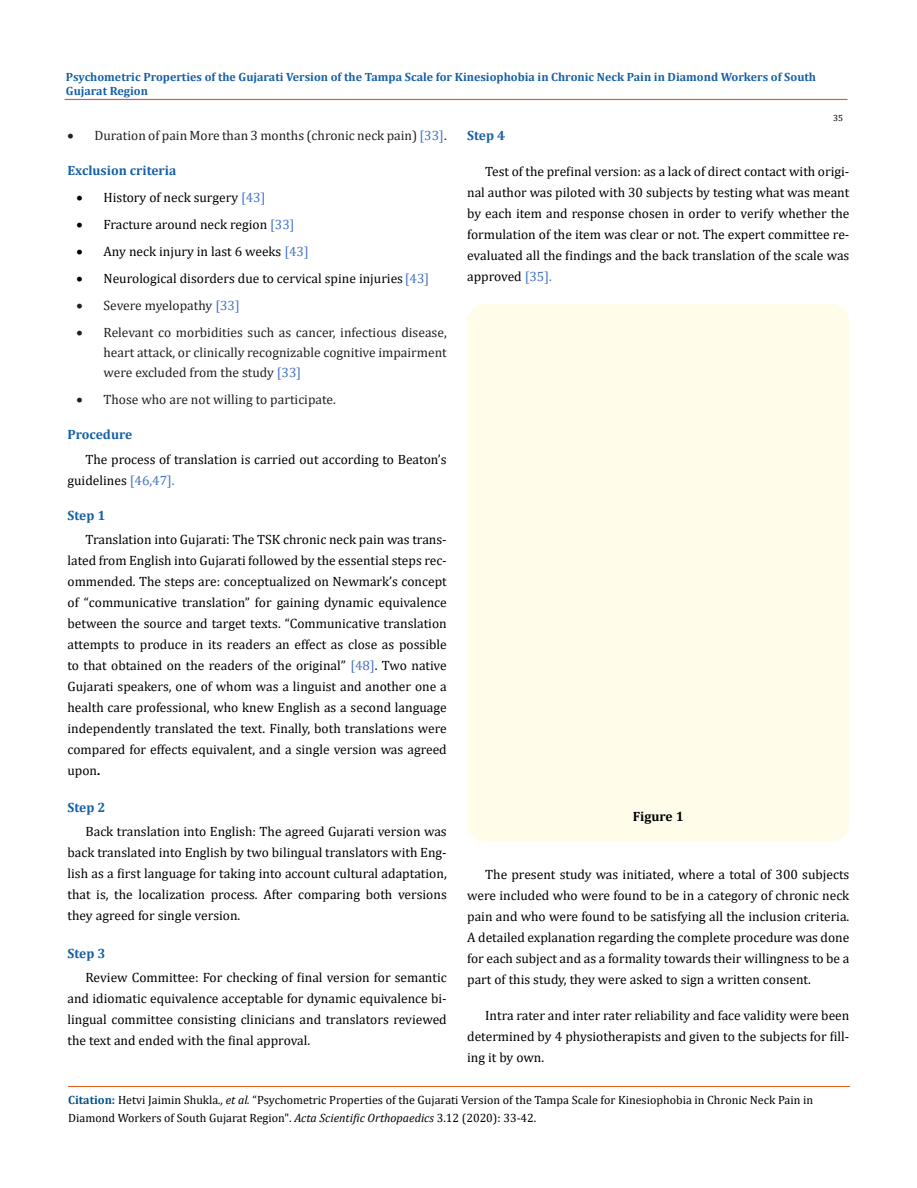
<style>
.page{position:relative;width:917px;height:1188px;background:#fff}
.page>*{position:absolute;margin:0;border:0;box-sizing:border-box;transform-origin:0 0}
.t1{font:13.5px/21px "Cambria";color:#000;text-align:justify}
.t2{font:13.5px/20.2px "Cambria";color:#231f20;text-align:justify}
.t3{font:700 13.5px "Cambria";color:#1560a6}
.t4{font:700 13.5px "Cambria";color:#000}
.t5{font:12px/18px "Cambria";color:#000}
.t6{font:700 12px/13.5px "Cambria";color:#1560a6}
.t7{font:9px "Cambria";color:#000}
.s1{color:#4472c4}
.s2{font-weight:700}
.s3{font-weight:700;color:#035089}
.s4{font-style:italic}
</style>
<div class="page">
<div style="left:65px;top:99px;width:782px;height:1px;border:1px solid #e05d1a"></div>
<div style="left:467px;top:304px;width:382px;height:538px;background:#fffde9;border-radius:18px"></div>
<hr style="left:68px;top:1086px;width:782px;height:1px;background:#e05d1a">
<p class="t6" style="left:66px;top:70px;width:751px">Psychometric Properties of the Gujarati Version of the Tampa Scale for Kinesiophobia in Chronic Neck Pain in Diamond Workers of South<br>Gujarat Region</p>
<p class="t2" style="left:67px;top:125px;width:381px">• Duration of pain More than 3 months (chronic neck pain) <span class="s1">[33]</span>.</p>
<p class="t3" style="left:67px;top:161px;width:110px">Exclusion criteria</p>
<p class="t1" style="left:76px;top:187px;width:190px">• History of neck surgery <span class="s1">[43]</span></p>
<p class="t1" style="left:76px;top:214px;width:220px">• Fracture around neck region <span class="s1">[33]</span></p>
<p class="t1" style="left:76px;top:241px;width:234px">• Any neck injury in last 6 weeks <span class="s1">[43]</span></p>
<p class="t1" style="left:76px;top:268px;width:354px">• Neurological disorders due to cervical spine injuries <span class="s1">[43]</span></p>
<p class="t2" style="left:76px;top:295px;width:165px">• Severe myelopathy <span class="s1">[33]</span></p>
<p class="t2" style="left:103px;top:322px;width:345px;text-indent:-27px">• Relevant co morbidities such as cancer, infectious disease, heart attack, or clinically recognizable cognitive impairment were excluded from the study <span class="s1">[33]</span></p>
<p class="t2" style="left:76px;top:389px;width:261px">• Those who are not willing to participate.</p>
<p class="t3" style="left:67px;top:425px;width:66px">Procedure</p>
<p class="t1" style="left:67px;top:448px;width:381px;text-indent:18px">The process of translation is carried out according to Beaton’s guidelines <span class="s1">[46,47].</span></p>
<p class="t3" style="left:67px;top:506px;width:39px">Step 1</p>
<p class="t1" style="left:67px;top:529px;width:381px;text-indent:18px">Translation into Gujarati: The TSK chronic neck pain was trans&shy;lated from English into Gujarati followed by the essential steps rec&shy;ommended. The steps are: conceptualized on Newmark’s concept of “communicative translation” for gaining dynamic equivalence between the source and target texts. “Communicative translation attempts to produce in its readers an effect as close as possible to that obtained on the readers of the original” <span class="s1">[48]</span>. Two native Gujarati speakers, one of whom was a linguist and another one a health care professional, who knew English as a second language independently translated the text. Finally, both translations were compared for effects equivalent, and a single version was agreed upon<span class="s2">.</span></p>
<p class="t3" style="left:67px;top:798px;width:39px">Step 2</p>
<p class="t1" style="left:67px;top:821px;width:381px;text-indent:18px">Back translation into English: The agreed Gujarati version was back translated into English by two bilingual translators with Eng&shy;lish as a first language for taking into account cultural adaptation, that is, the localization process. After comparing both versions they agreed for single version.</p>
<p class="t3" style="left:67px;top:944px;width:39px">Step 3</p>
<p class="t1" style="left:67px;top:967px;width:381px;text-indent:18px">Review Committee: For checking of final version for semantic and idiomatic equivalence acceptable for dynamic equivalence bi&shy;lingual committee consisting clinicians and translators reviewed the text and ended with the final approval.</p>
<p class="t7" style="left:833px;top:113px;width:11px">35</p>
<p class="t3" style="left:467px;top:125px;width:39px">Step 4</p>
<p class="t1" style="left:467px;top:160px;width:384px;text-indent:18px">Test of the prefinal version: as a lack of direct contact with origi&shy;nal author was piloted with 30 subjects by testing what was meant by each item and response chosen in order to verify whether the formulation of the item was clear or not. The expert committee re&shy;evaluated all the findings and the back translation of the scale was approved <span class="s1">[35].</span></p>
<p class="t4" style="left:632px;top:806px;width:52px">Figure 1</p>
<p class="t1" style="left:467px;top:864px;width:384px;text-indent:18px">The present study was initiated, where a total of 300 subjects were included who were found to be in a category of chronic neck pain and who were found to be satisfying all the inclusion criteria.<br>A detailed explanation regarding the complete procedure was done for each subject and as a formality towards their willingness to be a part of this study, they were asked to sign a written consent.</p>
<p class="t1" style="left:467px;top:1005px;width:384px;text-indent:18px">Intra rater and inter rater reliability and face validity were been determined by 4 physiotherapists and given to the subjects for fill&shy;ing it by own.</p>
<p class="t5" style="left:68px;top:1091px;width:746px"><span class="s3">Citation:</span> Hetvi Jaimin Shukla<span class="s4">., et al.</span> “Psychometric Properties of the Gujarati Version of the Tampa Scale for Kinesiophobia in Chronic Neck Pain in<br>Diamond Workers of South Gujarat Region". <span class="s4">Acta Scientific Orthopaedics</span> 3.12 (2020): 33-42.</p>
</div>
